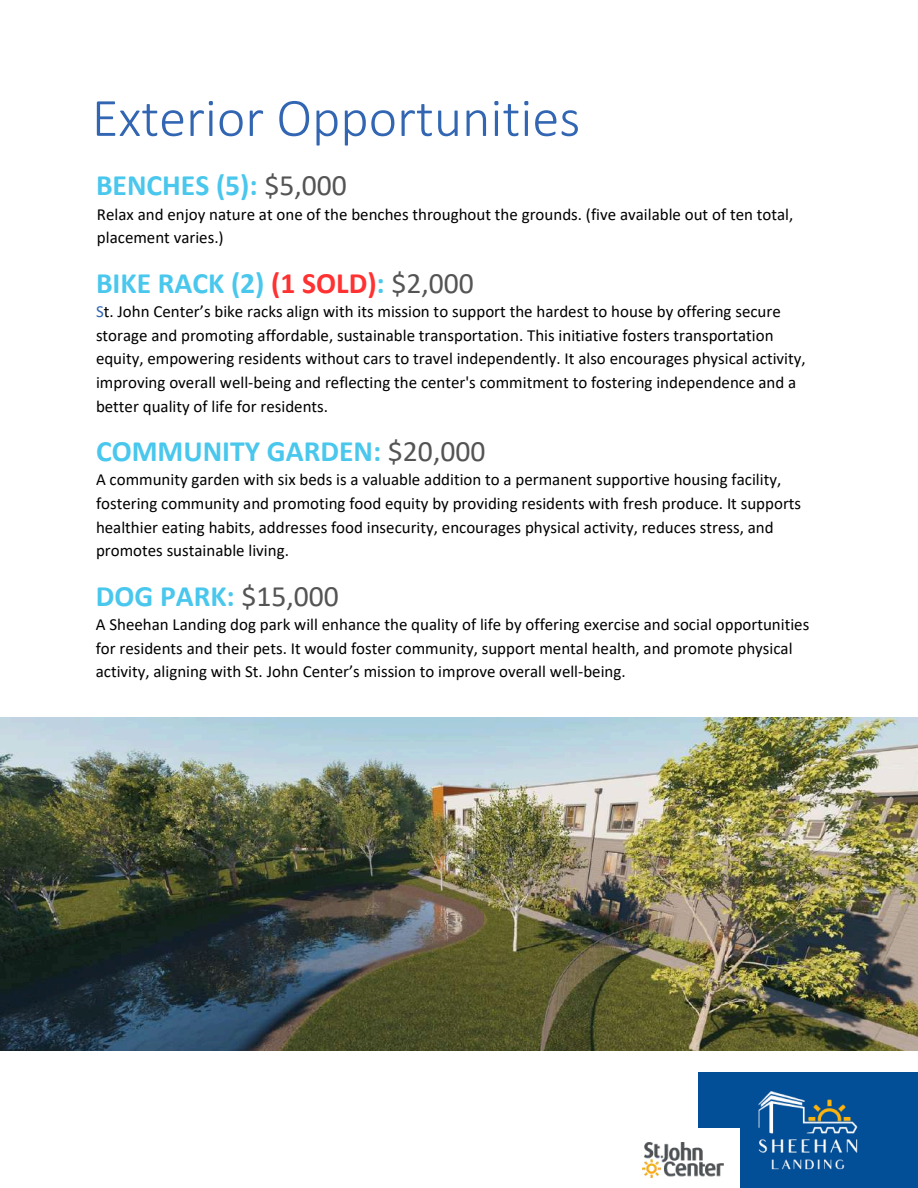
<style>
.page{position:relative;width:918px;height:1188px;background:#fff}
.page>*{position:absolute;margin:0;border:0;box-sizing:border-box;transform-origin:0 0}
.t1{font:300 54.45px "Calibri";color:#3266b2}
.t2{font:700 29.7px "Calibri";color:#49c7ed}
.t3{font:16.95px/23.7px "Calibri";color:#000}
.s1{font-weight:400;color:#545454}
.s2{color:#ff3131}
.s3{color:#3266b2}
</style>
<div class="page">
<div style="left:698px;top:1072px;width:220px;height:116px;background:#024e97"></div>
<img style="left:721px;top:1091px;width:137px;height:79px">
<div style="left:642px;top:1129px;width:98px;height:59px;background:#fff"></div>
<img style="left:642px;top:1142px;width:81px;height:35px">
<img style="left:0;top:718px;width:918px;height:333px">
<h1 class="t1" style="left:92px;top:95px;width:490px">Exterior Opportunities</h1>
<h2 class="t2" style="left:96px;top:173px;width:252px">BENCHES (5): <span class="s1">$5,000</span></h2>
<p class="t3" style="left:97px;top:204px;width:698px">Relax and enjoy nature at one of the benches throughout the grounds. (five available out of ten total, placement varies.)</p>
<h2 class="t2" style="left:96px;top:270px;width:379px">BIKE RACK (2) <span class="s2">(1 SOLD)</span>: <span class="s1">$2,000</span></h2>
<p class="t3" style="left:96px;top:301px;width:711px"><span class="s3">S</span>t. John Center’s bike racks align with its mission to support the hardest to house by offering secure storage and promoting affordable, sustainable transportation. This initiative fosters transportation equity, empowering residents without cars to travel independently. It also encourages physical activity, improving overall well-being and reflecting the center's commitment to fostering independence and a better quality of life for residents.</p>
<h2 class="t2" style="left:96px;top:439px;width:391px">COMMUNITY GARDEN: <span class="s1">$20,000</span></h2>
<p class="t3" style="left:96px;top:469px;width:707px">A community garden with six beds is a valuable addition to a permanent supportive housing facility, fostering community and promoting food equity by providing residents with fresh produce. It supports healthier eating habits, addresses food insecurity, encourages physical activity, reduces stress, and promotes sustainable living.</p>
<h2 class="t2" style="left:96px;top:583px;width:245px">DOG PARK: <span class="s1">$15,000</span></h2>
<p class="t3" style="left:96px;top:614px;width:715px">A Sheehan Landing dog park will enhance the quality of life by offering exercise and social opportunities for residents and their pets. It would foster community, support mental health, and promote physical activity, aligning with St. John Center’s mission to improve overall well-being.</p>
</div>
